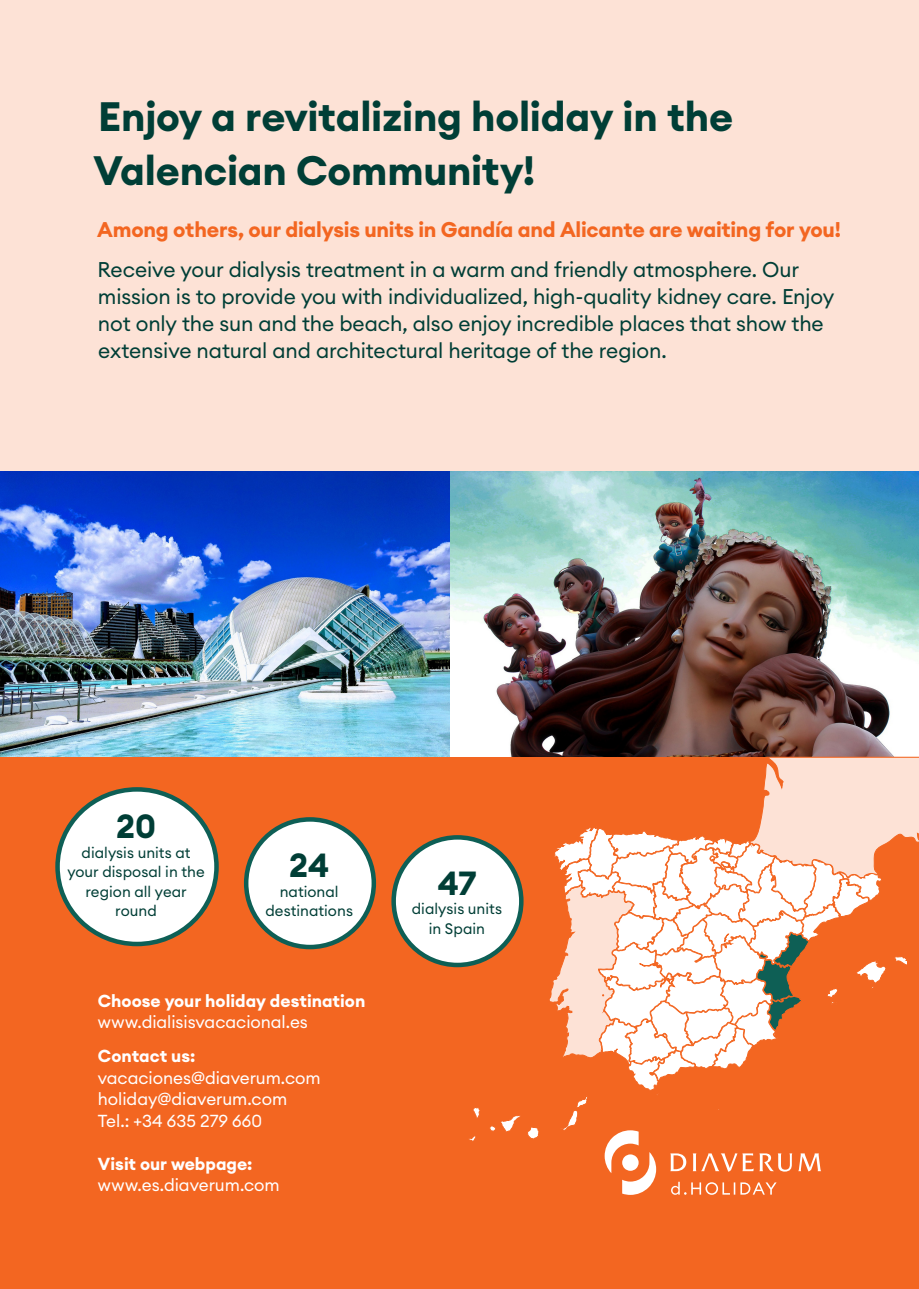
<style>
.page{position:relative;width:919px;height:1289px;background:#fff}
.page>*{position:absolute;margin:0;border:0;box-sizing:border-box;transform-origin:0 0}
.t1{font:700 40.5px/54px "Euclid Circular A";letter-spacing:-.005em;color:#003e36}
.t2{font:700 33px "Euclid Circular A";color:#003e36}
.t3{font:21px/27px "Euclid Circular A";letter-spacing:-.01em;color:#003e36}
.t4{font:700 21px "Euclid Circular A";letter-spacing:-.015em;color:#f36621}
.t5{font:700 17.1px/21.5px "Euclid Circular A";color:#fff}
.t6{font:17.1px "Euclid Circular A";letter-spacing:-.005em;color:#fff}
.t7{font:15px/19.5px "Euclid Circular A";color:#003e36;text-align:center}
.s1{font-weight:400}
</style>
<div class="page">
<div style="left:0;top:0;width:918px;height:1288px;background:#fde2d6"></div>
<img style="left:0;top:472px;width:918px;height:285px">
<div style="left:0;top:757px;width:918px;height:531px;background:#f36621"></div>
<svg style="left:468px;top:756px;width:450px;height:438px"></svg>
<div style="left:58px;top:789px;width:158px;height:155px;background:#fff;border-radius:50%"></div>
<div style="left:55px;top:787px;width:164px;height:159px;border:4px solid #0e5f55;border-radius:50%"></div>
<div style="left:246px;top:819px;width:128px;height:128px;background:#fff;border-radius:50%"></div>
<div style="left:244px;top:817px;width:132px;height:132px;border:4px solid #0e5f55;border-radius:50%"></div>
<div style="left:393px;top:837px;width:128px;height:128px;background:#fff;border-radius:50%"></div>
<div style="left:391px;top:835px;width:132px;height:132px;border:4px solid #0e5f55;border-radius:50%"></div>
<p class="t1" style="left:93px;top:90px;width:641px">Enjoy a revitalizing holiday in the<br>Valencian Community!</p>
<p class="t4" style="left:97px;top:216px;width:745px">Among others, our dialysis units in Gandía and Alicante are waiting for you!</p>
<p class="t3" style="left:98px;top:256px;width:738px">Receive your dialysis treatment in a warm and friendly atmosphere. Our mission is to provide you with individualized, high-quality kidney care. Enjoy not only the sun and the beach, also enjoy incredible places that show the extensive natural and architectural heritage of the region.</p>
<p class="t2" style="left:116px;top:805px;width:41px">20</p>
<p class="t7" style="left:67px;top:842px;width:139px">dialysis units at your disposal in the region all year round</p>
<p class="t2" style="left:289px;top:844px;width:42px">24</p>
<p class="t7" style="left:265px;top:881px;width:89px">national destinations</p>
<p class="t5" style="left:98px;top:990px;width:269px">Choose your holiday destination <span class="s1">www.dialisisvacacional.es</span></p>
<p class="t5" style="left:98px;top:1045px;width:99px">Contact us:</p>
<p class="t6" style="left:98px;top:1066px;width:224px">vacaciones@diaverum.com</p>
<p class="t6" style="left:98px;top:1088px;width:191px">holiday@diaverum.com</p>
<p class="t6" style="left:98px;top:1109px;width:166px">Tel.: +34 635 279 660</p>
<p class="t5" style="left:98px;top:1153px;width:156px">Visit our webpage:</p>
<p class="t6" style="left:98px;top:1173px;width:183px">www.es.diaverum.com</p>
<p class="t2" style="left:437px;top:862px;width:40px">47</p>
<p class="t7" style="left:412px;top:899px;width:92px">dialysis units in Spain</p>
</div>
